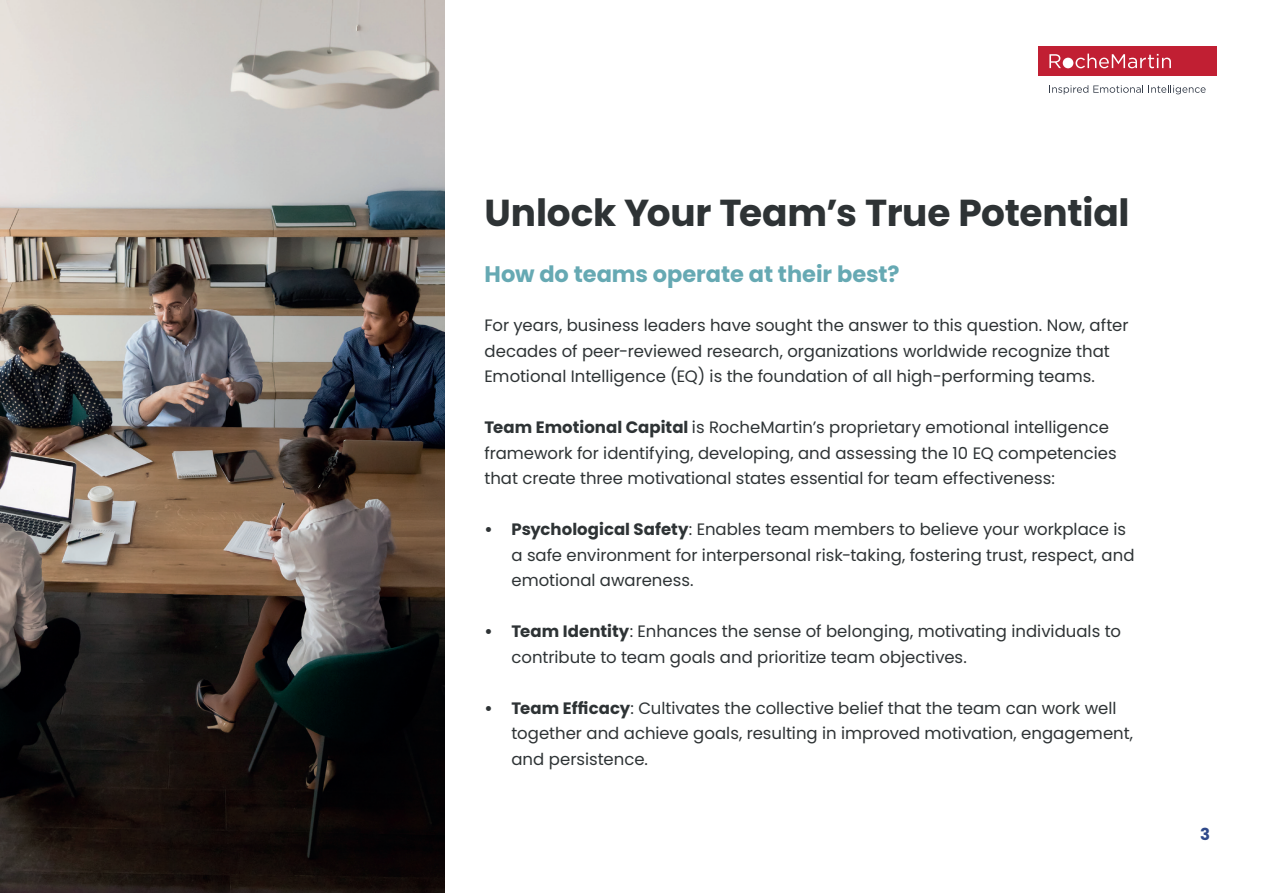
<style>
.page{position:relative;width:1263px;height:893px;background:#fff}
.page>*{position:absolute;margin:0;border:0;box-sizing:border-box;transform-origin:0 0}
.t1{font:700 37.5px "Poppins";letter-spacing:-.005em;color:#2e3335}
.t2{font:700 22.5px "Poppins";color:#66a9b3}
.t3{font:16.5px/25.5px "Poppins";color:#2e3335}
.t4{font:700 16.5px "Poppins";color:#2f498a}
.s1{font-weight:700}
</style>
<div class="page">
<svg style="left:1049px;top:85px;width:156px;height:9px"></svg>
<div style="left:1038px;top:46px;width:179px;height:30px;background:#c11f33"></div>
<div style="left:1063px;top:58px;width:10px;height:10px;background:#fff;border-radius:50%"></div>
<svg style="left:1049px;top:54px;width:12px;height:14px"></svg>
<svg style="left:1075px;top:54px;width:96px;height:14px"></svg>
<img style="left:0;top:0;width:444px;height:893px">
<h1 class="t1" style="left:484px;top:186px;width:647px">Unlock Your Team’s True Potential</h1>
<h2 class="t2" style="left:484px;top:258px;width:417px">How do teams operate at their best?</h2>
<p class="t3" style="left:484px;top:312px;width:646px">For years, business leaders have sought the answer to this question. Now, after decades of peer-reviewed research, organizations worldwide recognize that<br>Emotional Intelligence (EQ) is the foundation of all high-performing teams.</p>
<p class="t3" style="left:484px;top:414px;width:634px"><span class="s1">Team Emotional Capital</span> is RocheMartin’s proprietary emotional intelligence framework for identifying, developing, and assessing the 10 EQ competencies that create three motivational states essential for team effectiveness:</p>
<p class="t3" style="left:511px;top:516px;width:624px;text-indent:-27px"><span class="s1">• Psychological Safety</span>: Enables team members to believe your workplace is a safe environment for interpersonal risk-taking, fostering trust, respect, and emotional awareness.</p>
<p class="t3" style="left:511px;top:618px;width:611px;text-indent:-27px"><span class="s1">• Team Identity</span>: Enhances the sense of belonging, motivating individuals to contribute to team goals and prioritize team objectives.</p>
<p class="t3" style="left:511px;top:695px;width:623px;text-indent:-27px"><span class="s1">• Team Efficacy</span>: Cultivates the collective belief that the team can work well together and achieve goals, resulting in improved motivation, engagement, and persistence.</p>
<p class="t4" style="left:1200px;top:823px;width:11px">3</p>
</div>
